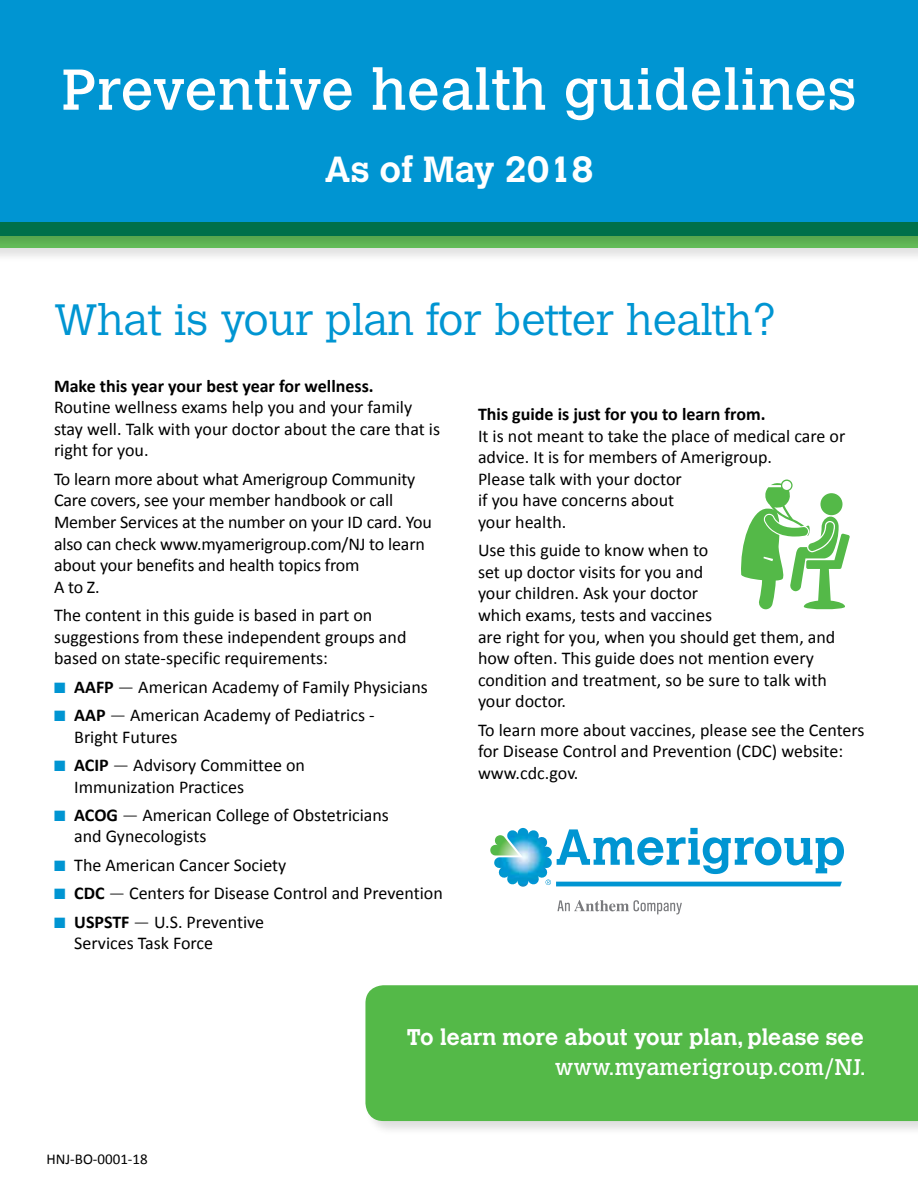
<style>
.page{position:relative;width:918px;height:1188px;background:#fff}
.page>*{position:absolute;margin:0;border:0;box-sizing:border-box;transform-origin:0 0}
.t1{font:57px "Calvert MT Std";letter-spacing:.01em;color:#fff}
.t2{font:300 43.5px "Calvert MT Std";color:#0095d2}
.t3{font:700 36px "Calvert MT Std";color:#fff}
.t4{font:700 22.5px "Calvert MT Std";color:#fff}
.t5{font:22.5px "Calvert MT Std";color:#fff}
.t6{font:18px/21.6px "Calibri";color:#000}
.t7{font:700 18px "Calibri";color:#000}
.t8{font:15px "Calibri";color:#000}
.s1{color:#0095d2}
.s2{font-weight:700}
.s3{font-weight:300}
</style>
<div class="page">
<div style="left:364px;top:984px;width:554px;height:152px;background:#000;opacity:.13"></div>
<div style="left:365px;top:985px;width:553px;height:136px;background:#54b948"></div>
<div style="left:0;top:0;width:918px;height:235px;background:#0095d2"></div>
<img style="left:490px;top:845px;width:4px;height:11px">
<svg style="left:557px;top:900px;width:125px;height:14px"></svg>
<svg style="left:494px;top:828px;width:350px;height:59px"></svg>
<div style="left:0;top:221px;width:918px;height:43px;background:#000;opacity:.13"></div>
<svg style="left:0;top:222px;width:918px;height:26px;background:#2a8e4d"></svg>
<svg style="left:741px;top:480px;width:109px;height:130px"></svg>
<h1 class="t1" style="left:61px;top:57px;width:797px">Preventive health guidelines</h1>
<h3 class="t3" style="left:324px;top:146px;width:271px">As of May 2018</h3>
<h2 class="t2" style="left:54px;top:295px;width:724px">What is your plan for better health?</h2>
<p class="t7" style="left:54px;top:374px;width:321px">Make this year your best year for wellness.</p>
<p class="t6" style="left:54px;top:396px;width:388px">Routine wellness exams help you and your family stay well. Talk with your doctor about the care that is right for you.</p>
<p class="t6" style="left:54px;top:468px;width:379px">To learn more about what Amerigroup Community Care covers, see your member handbook or call Member Services at the number on your ID card. You also can check www.myamerigroup.com/NJ to learn about your benefits and health topics from<br>A to Z.</p>
<p class="t6" style="left:54px;top:604px;width:354px">The content in this guide is based in part on suggestions from these independent groups and based on state-specific requirements:</p>
<p class="t6" style="left:54px;top:676px;width:375px"><span class="s1">■</span> <span class="s2">AAFP</span> <span class="s3">—</span> American Academy of Family Physicians</p>
<p class="t6" style="left:74px;top:704px;width:302px;text-indent:-20px"><span class="s1">■</span> <span class="s2">AAP</span> <span class="s3">—</span> American Academy of Pediatrics -<br>Bright Futures</p>
<p class="t6" style="left:74px;top:754px;width:232px;text-indent:-20px"><span class="s1">■</span> <span class="s2">ACIP</span> <span class="s3">—</span> Advisory Committee on<br>Immunization Practices</p>
<p class="t6" style="left:74px;top:804px;width:316px;text-indent:-20px"><span class="s1">■</span> <span class="s2">ACOG</span> <span class="s3">—</span> American College of Obstetricians and Gynecologists</p>
<p class="t6" style="left:54px;top:854px;width:234px"><span class="s1">■</span> The American Cancer Society</p>
<p class="t6" style="left:54px;top:882px;width:390px"><span class="s1">■</span> <span class="s2">CDC</span> <span class="s3">—</span> Centers for Disease Control and Prevention</p>
<p class="t6" style="left:74px;top:911px;width:191px;text-indent:-20px"><span class="s1">■</span> <span class="s2">USPSTF</span> <span class="s3">—</span> U.S. Preventive<br>Services Task Force</p>
<p class="t7" style="left:478px;top:403px;width:289px">This guide is just for you to learn from.</p>
<p class="t6" style="left:478px;top:425px;width:369px">It is not meant to take the place of medical care or advice. It is for members of Amerigroup.<br>Please talk with your doctor<br>if you have concerns about<br>your health.</p>
<p class="t6" style="left:478px;top:540px;width:359px">Use this guide to know when to<br>set up doctor visits for you and<br>your children. Ask your doctor<br>which exams, tests and vaccines<br>are right for you, when you should get them, and how often. This guide does not mention every condition and treatment, so be sure to talk with your doctor.</p>
<p class="t6" style="left:478px;top:719px;width:388px">To learn more about vaccines, please see the Centers for Disease Control and Prevention (CDC) website: www.cdc.gov.</p>
<p class="t8" style="left:46px;top:1150px;width:103px">HNJ-BO-0001-18</p>
<p class="t4" style="left:407px;top:1023px;width:458px">To learn more about your plan, please see</p>
<p class="t5" style="left:555px;top:1054px;width:313px">www.myamerigroup.com/NJ.</p>
</div>
